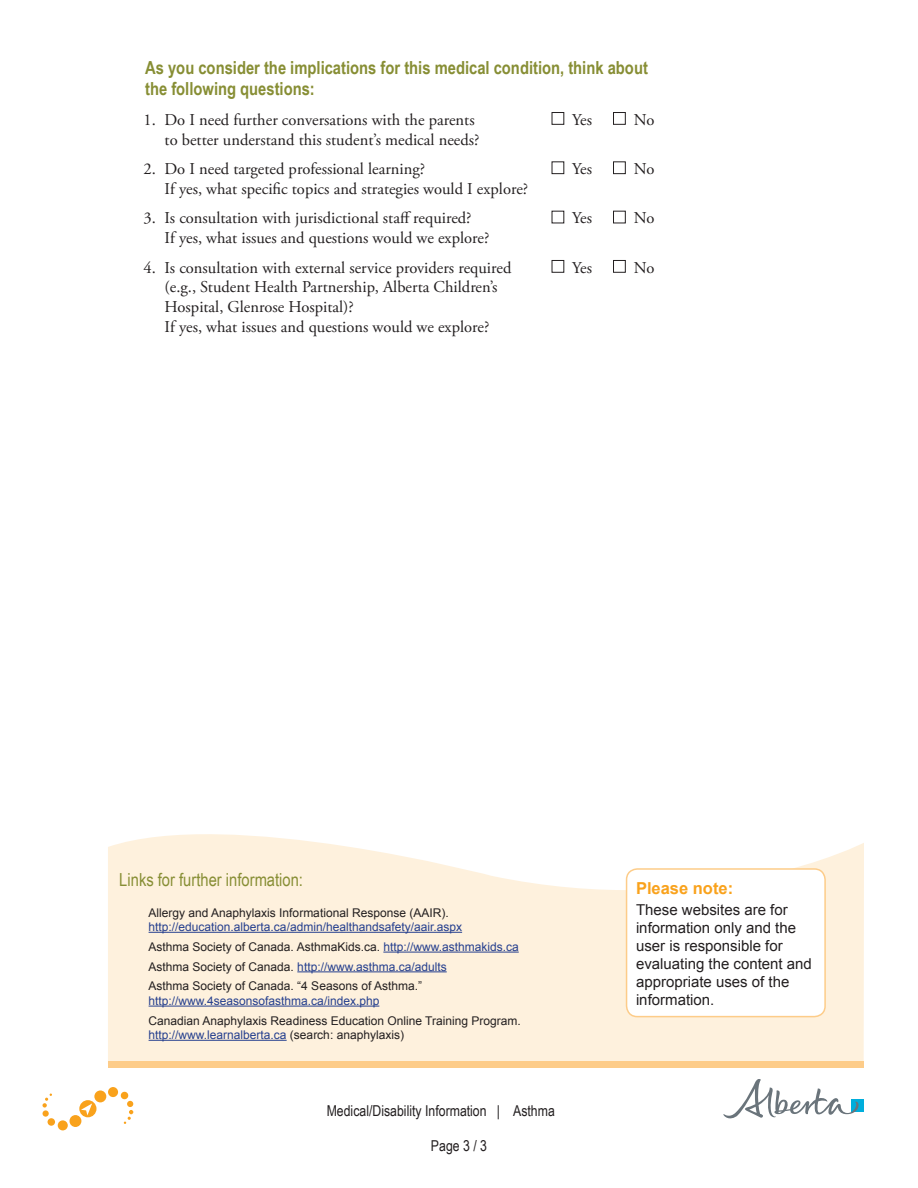
<style>
.page{position:relative;width:918px;height:1188px;background:#fff}
.page>*{position:absolute;margin:0;border:0;box-sizing:border-box;transform-origin:0 0}
.t1{font:700 18px/21.6px "Arial Narrow";color:#878e34}
.t2{font:18px "Arial Narrow";color:#878e34}
.t3{font:16.5px/19.8px "Adobe Garamond Pro";color:#231f20}
.t4{font:700 16.5px "Arial";color:#f9a21c}
.t5{font:15px/18px "Arial";color:#231f20}
.t6{font:15px "Arial Narrow";color:#231f20}
.t7{font:12px/14.4px "Arial";color:#231f20}
.t8{font:12px/14.4px "Arial";color:#253f8e}
.s1{color:#231f20}
.s2{color:#253f8e}
</style>
<div class="page">
<svg style="left:108px;top:834px;width:756px;height:227px;background:#fdf2e1"></svg>
<hr style="left:149px;top:932px;width:313px;height:1px;background:#253f8e">
<hr style="left:383px;top:952px;width:136px;height:1px;background:#253f8e">
<hr style="left:297px;top:971px;width:150px;height:1px;background:#253f8e">
<hr style="left:149px;top:1006px;width:230px;height:1px;background:#253f8e">
<hr style="left:149px;top:1040px;width:138px;height:1px;background:#253f8e">
<div style="left:108px;top:1061px;width:756px;height:7px;background:#fdcc89"></div>
<div style="left:627px;top:869px;width:198px;height:148px;background:#fff;border-radius:11px"></div>
<div style="left:626px;top:868px;width:200px;height:149px;border:2px solid #fdcc89;border-radius:11px"></div>
<div style="left:79px;top:1100px;width:17px;height:17px;background:#f9a21c;border-radius:50%"></div>
<div style="left:70px;top:1115px;width:11px;height:12px;background:#f9a21c;border-radius:50%"></div>
<div style="left:58px;top:1120px;width:10px;height:10px;background:#f9a21c;border-radius:50%"></div>
<div style="left:48px;top:1118px;width:7px;height:8px;background:#f9a21c;border-radius:50%"></div>
<div style="left:43px;top:1110px;width:6px;height:7px;background:#f9a21c;border-radius:50%"></div>
<svg style="left:42px;top:1094px;width:10px;height:14px"></svg>
<div style="left:94px;top:1090px;width:12px;height:12px;background:#f9a21c;border-radius:50%"></div>
<div style="left:108px;top:1087px;width:10px;height:10px;background:#f9a21c;border-radius:50%"></div>
<div style="left:121px;top:1092px;width:7px;height:7px;background:#f9a21c;border-radius:50%"></div>
<svg style="left:124px;top:1101px;width:9px;height:23px"></svg>
<svg style="left:81px;top:1103px;width:11px;height:12px"></svg>
<div style="left:552px;top:112px;width:12px;height:13px;border:1px solid #231f20"></div>
<div style="left:613px;top:112px;width:13px;height:13px;border:1px solid #231f20"></div>
<div style="left:552px;top:161px;width:12px;height:13px;border:1px solid #231f20"></div>
<div style="left:613px;top:161px;width:13px;height:13px;border:1px solid #231f20"></div>
<div style="left:613px;top:211px;width:13px;height:12px;border:1px solid #231f20"></div>
<div style="left:552px;top:260px;width:12px;height:13px;border:1px solid #231f20"></div>
<div style="left:613px;top:260px;width:13px;height:13px;border:1px solid #231f20"></div>
<div style="left:851px;top:1099px;width:13px;height:13px;background:#00aedc"></div>
<svg style="left:723px;top:1079px;width:136px;height:39px"></svg>
<p class="t1" style="left:145px;top:56px;width:504px">As you consider the implications for this medical condition, think about the following questions:</p>
<p class="t3" style="left:144px;top:110px;width:333px">1. Do I need further conversations with the parents</p>
<p class="t3" style="left:572px;top:110px;width:21px">Yes</p>
<p class="t3" style="left:634px;top:110px;width:22px">No</p>
<p class="t3" style="left:165px;top:130px;width:316px">to better understand this student’s medical needs?</p>
<p class="t3" style="left:144px;top:159px;width:283px">2. Do I need targeted professional learning?</p>
<p class="t3" style="left:572px;top:159px;width:21px">Yes</p>
<p class="t3" style="left:634px;top:159px;width:22px">No</p>
<p class="t3" style="left:165px;top:179px;width:365px">If yes, what specific topics and strategies would I explore?</p>
<p class="t3" style="left:144px;top:209px;width:329px">3. Is consultation with jurisdictional staff required?</p>
<p class="t3" style="left:572px;top:209px;width:21px">Yes</p>
<p class="t3" style="left:634px;top:209px;width:22px">No</p>
<p class="t3" style="left:165px;top:229px;width:326px">If yes, what issues and questions would we explore?</p>
<p class="t3" style="left:144px;top:258px;width:369px">4. Is consultation with external service providers required</p>
<p class="t3" style="left:572px;top:258px;width:21px">Yes</p>
<p class="t3" style="left:634px;top:258px;width:22px">No</p>
<p class="t3" style="left:165px;top:278px;width:334px">(e.g., Student Health Partnership, Alberta Children’s<br>Hospital, Glenrose Hospital)?<br>If yes, what issues and questions would we explore?</p>
<p class="t2" style="left:119px;top:866px;width:185px">Links for further information:</p>
<p class="t8" style="left:149px;top:905px;width:315px"><span class="s1">Allergy and Anaphylaxis Informational Response (AAIR). </span>http://education.alberta.ca/admin/healthandsafety/aair.aspx</p>
<p class="t7" style="left:149px;top:940px;width:372px">Asthma Society of Canada. AsthmaKids.ca. <span class="s2">http://www.asthmakids.ca</span></p>
<p class="t8" style="left:149px;top:959px;width:300px"><span class="s1">Asthma Society of Canada.</span> http://www.asthma.ca/adults</p>
<p class="t7" style="left:149px;top:979px;width:275px">Asthma Society of Canada. “4 Seasons of Asthma.” <span class="s2">http://www.4seasonsofasthma.ca/index.php</span></p>
<p class="t7" style="left:149px;top:1013px;width:374px">Canadian Anaphylaxis Readiness Education Online Training Program. <span class="s2">http://www.learnalberta.ca</span> (search: anaphylaxis)</p>
<p class="t6" style="left:327px;top:1099px;width:230px">Medical/Disability Information | Asthma</p>
<p class="t6" style="left:431px;top:1135px;width:58px">Page 3 / 3</p>
<p class="t4" style="left:636px;top:877px;width:99px">Please note:</p>
<p class="t5" style="left:636px;top:901px;width:177px">These websites are for information only and the user is responsible for evaluating the content and appropriate uses of the information.</p>
</div>
